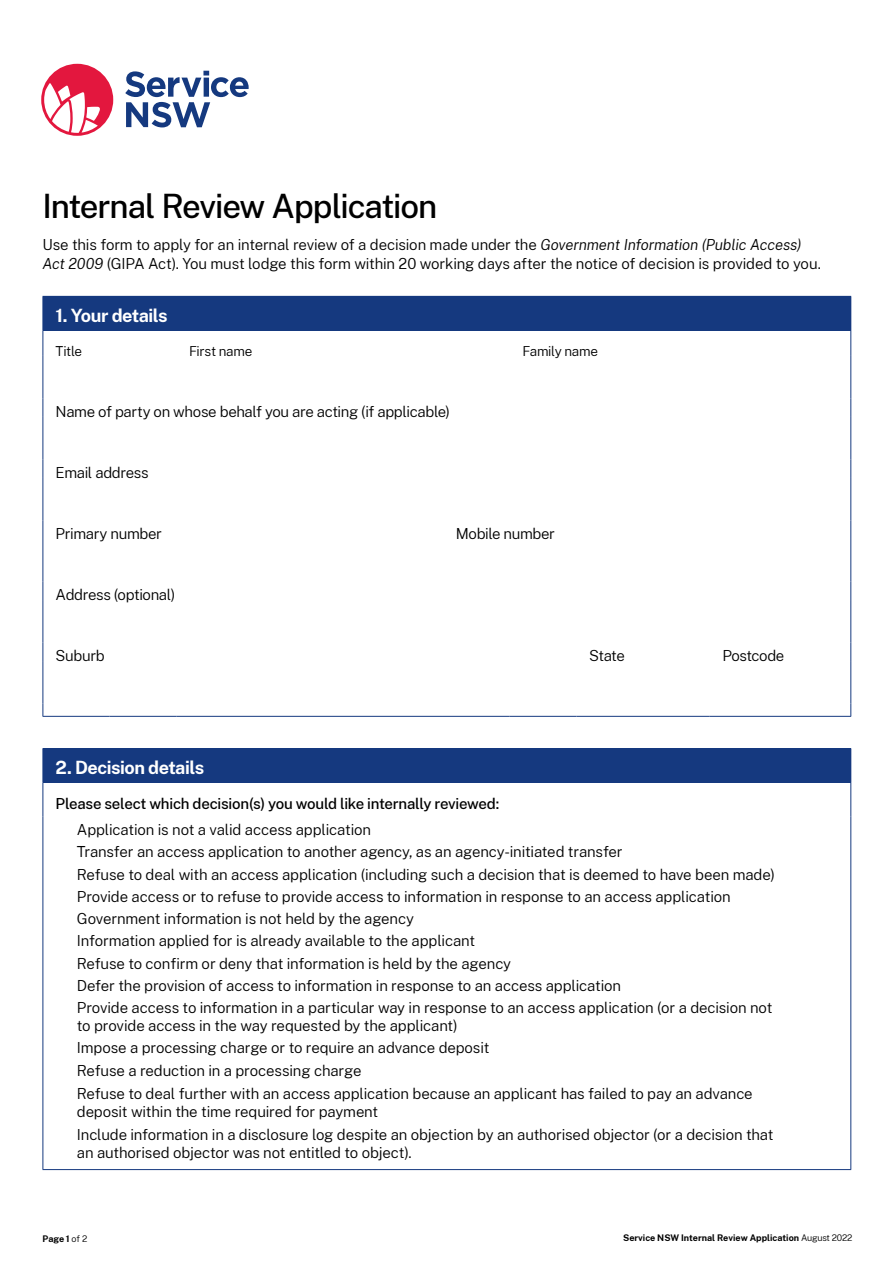
<style>
.page{position:relative;width:893px;height:1263px;background:#fff}
.page>*{position:absolute;margin:0;border:0;box-sizing:border-box;transform-origin:0 0}
.Main{font:500 33px "Public Sans";letter-spacing:-.035em;color:#000}
.t1{font:700 18px "Public Sans";letter-spacing:-.03em;color:#fff}
.t2{font:300 15px/18px "Public Sans";letter-spacing:-.01em;color:#000}
.t3{font:500 15px "Public Sans";letter-spacing:-.015em;color:#000}
.t4{font:300 15px "Public Sans";letter-spacing:-.03em;color:#000}
.t5{font:300 13.5px "Public Sans";letter-spacing:-.02em;color:#000}
.t6{font:700 9px "Public Sans";color:#000}
.s1{font-style:italic}
.s2{font-weight:300}
</style>
<div class="page">
<div style="left:43px;top:296px;width:808px;height:34px;background:#15397f"></div>
<svg style="left:43px;top:330px;width:1px;height:26px"></svg>
<hr style="left:43px;top:356px;width:1px;height:42px;background:#15397f">
<hr style="left:43px;top:417px;width:1px;height:42px;background:#15397f">
<svg style="left:43px;top:459px;width:1px;height:19px"></svg>
<hr style="left:43px;top:478px;width:1px;height:42px;background:#15397f">
<svg style="left:43px;top:520px;width:1px;height:19px"></svg>
<hr style="left:43px;top:539px;width:1px;height:42px;background:#15397f">
<svg style="left:43px;top:581px;width:1px;height:19px"></svg>
<hr style="left:43px;top:600px;width:1px;height:42px;background:#15397f">
<svg style="left:43px;top:642px;width:1px;height:19px"></svg>
<hr style="left:43px;top:661px;width:1px;height:42px;background:#15397f">
<svg style="left:43px;top:703px;width:1px;height:13px"></svg>
<hr style="left:43px;top:716px;width:67px;height:1px;background:#15397f">
<hr style="left:110px;top:716px;width:66px;height:1px;background:#15397f">
<hr style="left:176px;top:716px;width:267px;height:1px;background:#15397f">
<hr style="left:443px;top:716px;width:67px;height:1px;background:#15397f">
<hr style="left:510px;top:716px;width:66px;height:1px;background:#15397f">
<hr style="left:576px;top:716px;width:134px;height:1px;background:#15397f">
<hr style="left:710px;top:716px;width:141px;height:1px;background:#15397f">
<svg style="left:850px;top:330px;width:1px;height:26px"></svg>
<hr style="left:850px;top:356px;width:1px;height:42px;background:#15397f">
<svg style="left:850px;top:398px;width:1px;height:19px"></svg>
<hr style="left:850px;top:417px;width:1px;height:42px;background:#15397f">
<svg style="left:850px;top:459px;width:1px;height:19px"></svg>
<hr style="left:850px;top:478px;width:1px;height:42px;background:#15397f">
<svg style="left:850px;top:520px;width:1px;height:19px"></svg>
<hr style="left:850px;top:539px;width:1px;height:42px;background:#15397f">
<svg style="left:850px;top:581px;width:1px;height:19px"></svg>
<hr style="left:850px;top:600px;width:1px;height:42px;background:#15397f">
<svg style="left:850px;top:642px;width:1px;height:19px"></svg>
<hr style="left:850px;top:661px;width:1px;height:42px;background:#15397f">
<svg style="left:850px;top:703px;width:1px;height:13px"></svg>
<svg style="left:43px;top:398px;width:1px;height:19px"></svg>
<div style="left:43px;top:748px;width:808px;height:35px;background:#15397f"></div>
<hr style="left:43px;top:1169px;width:808px;height:1px;background:#15397f">
<hr style="left:850px;top:783px;width:1px;height:34px;background:#15397f">
<hr style="left:850px;top:817px;width:1px;height:352px;background:#15397f">
<hr style="left:43px;top:783px;width:1px;height:34px;background:#15397f">
<hr style="left:43px;top:817px;width:1px;height:352px;background:#15397f">
<div style="left:41px;top:64px;width:72px;height:72px;background:#e3173e;border-radius:50%"></div>
<svg style="left:44px;top:83px;width:56px;height:50px"></svg>
<svg style="left:125px;top:71px;width:124px;height:56px"></svg>
<p class="Main" style="left:43px;top:183px;width:396px">Internal Review Application</p>
<p class="t2" style="left:43px;top:234px;width:780px;line-height:18.8px">Use this form to apply for an internal review of a decision made under the <span class="s1">Government Information (Public Access)<br>Act 2009</span> (GIPA Act). You must lodge this form within 20 working days after the notice of decision is provided to you.</p>
<p class="t1" style="left:56px;top:302px;width:114px">1. Your details</p>
<p class="t5" style="left:56px;top:342px;width:28px">Title</p>
<p class="t5" style="left:189px;top:342px;width:65px">First name</p>
<p class="t5" style="left:522px;top:342px;width:77px">Family name</p>
<p class="t2" style="left:56px;top:402px;width:396px">Name of party on whose behalf you are acting (if applicable)</p>
<p class="t2" style="left:56px;top:463px;width:94px">Email address</p>
<p class="t2" style="left:56px;top:524px;width:108px">Primary number</p>
<p class="t2" style="left:456px;top:524px;width:101px">Mobile number</p>
<p class="t2" style="left:56px;top:585px;width:121px">Address (optional)</p>
<p class="t2" style="left:56px;top:646px;width:50px">Suburb</p>
<p class="t2" style="left:589px;top:646px;width:37px">State</p>
<p class="t4" style="left:722px;top:645px;width:63px">Postcode</p>
<p class="t1" style="left:56px;top:754px;width:150px">2. Decision details</p>
<p class="t3" style="left:56px;top:793px;width:445px">Please select which decision(s) you would like internally reviewed:</p>
<p class="t2" style="left:77px;top:820px;width:296px">Application is not a valid access application</p>
<p class="t2" style="left:77px;top:842px;width:547px">Transfer an access application to another agency, as an agency-initiated transfer</p>
<p class="t2" style="left:77px;top:864px;width:699px">Refuse to deal with an access application (including such a decision that is deemed to have been made)</p>
<p class="t2" style="left:77px;top:887px;width:655px">Provide access or to refuse to provide access to information in response to an access application</p>
<p class="t2" style="left:77px;top:909px;width:338px">Government information is not held by the agency</p>
<p class="t2" style="left:77px;top:931px;width:400px">Information applied for is already available to the applicant</p>
<p class="t2" style="left:77px;top:953px;width:436px">Refuse to confirm or deny that information is held by the agency</p>
<p class="t2" style="left:77px;top:976px;width:546px">Defer the provision of access to information in response to an access application</p>
<p class="t2" style="left:77px;top:998px;width:697px">Provide access to information in a particular way in response to an access application (or a decision not to provide access in the way requested by the applicant)</p>
<p class="t2" style="left:77px;top:1038px;width:414px">Impose a processing charge or to require an advance deposit</p>
<p class="t2" style="left:77px;top:1060px;width:286px">Refuse a reduction in a processing charge</p>
<p class="t2" style="left:77px;top:1084px;width:677px">Refuse to deal further with an access application because an applicant has failed to pay an advance deposit within the time required for payment</p>
<p class="t2" style="left:77px;top:1124px;width:698px">Include information in a disclosure log despite an objection by an authorised objector (or a decision that an authorised objector was not entitled to object).</p>
<p class="t6" style="left:43px;top:1232px;width:46px">Page 1 <span class="s2">of 2</span></p>
<p class="t6" style="left:623px;top:1231px;width:231px">Service NSW Internal Review Application <span class="s2">August 2022</span></p>
</div>
